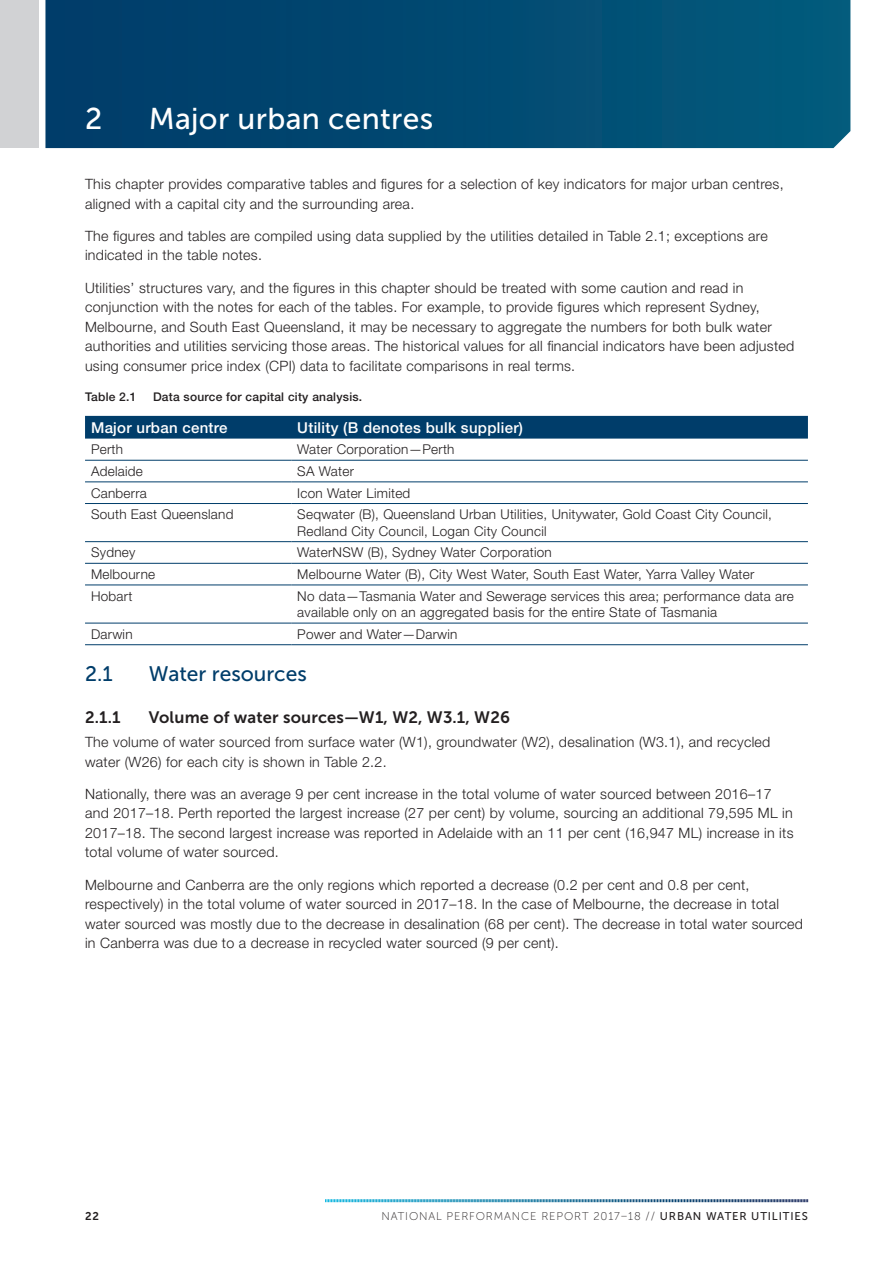
<style>
.page{position:relative;width:893px;height:1263px;background:#fff}
.page>*{position:absolute;margin:0;border:0;box-sizing:border-box;transform-origin:0 0}
.t1{font:30px "Museo Sans 500";letter-spacing:.01em;color:#fff}
.t2{font:21px "Museo Sans 500";color:#003d6a}
.t3{font:16.5px "Museo Sans 700";letter-spacing:.01em;color:#231f20}
.Table_header{font:500 15px "Helvetica Neue LT Std";letter-spacing:.02em;color:#fff}
.t4{font:300 14.25px/19.5px "Helvetica Neue LT Std";letter-spacing:.02em;color:#231f20}
.Table_text{font:300 13.5px/16.5px "Helvetica Neue LT Std";letter-spacing:.02em;color:#231f20}
.Caption_-_Figures{font:500 12px "Helvetica Neue LT Std";letter-spacing:.02em;color:#231f20}
.t5{font:11.25px "Museo Sans 100";letter-spacing:.075em;color:#231f20}
.t6{font:11.25px "Museo Sans 700";color:#231f20}
.s1{font-family:"Museo Sans 500"}
</style>
<div class="page">
<svg style="left:325px;top:1199px;width:483px;height:4px;background:#82b1c7"></svg>
<svg style="left:45px;top:0;width:805px;height:148px;background:#014a72"></svg>
<div style="left:0;top:0;width:38px;height:148px;background:#d1d2d4"></div>
<div style="left:85px;top:416px;width:723px;height:23px;background:#003d6a"></div>
<hr style="left:291px;top:644px;width:517px;height:1px;background:#003d6a">
<hr style="left:85px;top:460px;width:206px;height:1px;background:#003d6a">
<hr style="left:291px;top:460px;width:517px;height:1px;background:#003d6a">
<hr style="left:85px;top:482px;width:206px;height:1px;background:#003d6a">
<hr style="left:291px;top:482px;width:517px;height:1px;background:#003d6a">
<hr style="left:85px;top:503px;width:206px;height:1px;background:#003d6a">
<hr style="left:291px;top:503px;width:517px;height:1px;background:#003d6a">
<hr style="left:85px;top:541px;width:206px;height:1px;background:#003d6a">
<hr style="left:291px;top:541px;width:517px;height:1px;background:#003d6a">
<hr style="left:85px;top:563px;width:206px;height:1px;background:#003d6a">
<hr style="left:291px;top:563px;width:517px;height:1px;background:#003d6a">
<hr style="left:85px;top:585px;width:206px;height:1px;background:#003d6a">
<hr style="left:291px;top:585px;width:517px;height:1px;background:#003d6a">
<hr style="left:85px;top:623px;width:206px;height:1px;background:#003d6a">
<hr style="left:85px;top:644px;width:206px;height:1px;background:#003d6a">
<hr style="left:291px;top:623px;width:517px;height:1px;background:#003d6a">
<p class="t1" style="left:85px;top:102px;width:19px">2</p>
<p class="t1" style="left:149px;top:102px;width:286px">Major urban centres</p>
<p class="t4" style="left:85px;top:174px;width:700px">This chapter provides comparative tables and figures for a selection of key indicators for major urban centres, aligned with a capital city and the surrounding area.</p>
<p class="t4" style="left:85px;top:226px;width:684px">The figures and tables are compiled using data supplied by the utilities detailed in Table 2.1; exceptions are indicated in the table notes.</p>
<p class="t4" style="left:85px;top:277px;width:711px">Utilities’ structures vary, and the figures in this chapter should be treated with some caution and read in conjunction with the notes for each of the tables. For example, to provide figures which represent Sydney, Melbourne, and South East Queensland, it may be necessary to aggregate the numbers for both bulk water authorities and utilities servicing those areas. The historical values for all financial indicators have been adjusted using consumer price index (CPI) data to facilitate comparisons in real terms.</p>
<p class="Caption_-_Figures" style="left:85px;top:390px;width:53px">Table 2.1</p>
<p class="Caption_-_Figures" style="left:153px;top:390px;width:211px">Data source for capital city analysis.</p>
<p class="Table_header" style="left:91px;top:418px;width:138px">Major urban centre</p>
<p class="Table_header" style="left:297px;top:418px;width:227px">Utility (B denotes bulk supplier)</p>
<p class="Table_text" style="left:91px;top:441px;width:34px">Perth</p>
<p class="Table_text" style="left:297px;top:441px;width:159px">Water Corporation—Perth</p>
<p class="Table_text" style="left:91px;top:462px;width:53px">Adelaide</p>
<p class="Table_text" style="left:297px;top:462px;width:58px">SA Water</p>
<p class="Table_text" style="left:91px;top:484px;width:57px">Canberra</p>
<p class="Table_text" style="left:297px;top:484px;width:115px">Icon Water Limited</p>
<p class="Table_text" style="left:91px;top:506px;width:144px">South East Queensland</p>
<p class="Table_text" style="left:297px;top:506px;width:476px">Seqwater (B), Queensland Urban Utilities, Unitywater, Gold Coast City Council,<br>Redland City Council, Logan City Council</p>
<p class="Table_text" style="left:91px;top:544px;width:46px">Sydney</p>
<p class="Table_text" style="left:297px;top:544px;width:256px">WaterNSW (B), Sydney Water Corporation</p>
<p class="Table_text" style="left:91px;top:566px;width:66px">Melbourne</p>
<p class="Table_text" style="left:297px;top:566px;width:459px">Melbourne Water (B), City West Water, South East Water, Yarra Valley Water</p>
<p class="Table_text" style="left:91px;top:587px;width:43px">Hobart</p>
<p class="Table_text" style="left:297px;top:587px;width:498px">No data—Tasmania Water and Sewerage services this area; performance data are available only on an aggregated basis for the entire State of Tasmania</p>
<p class="Table_text" style="left:91px;top:625px;width:43px">Darwin</p>
<p class="Table_text" style="left:297px;top:625px;width:162px">Power and Water—Darwin</p>
<p class="t2" style="left:85px;top:662px;width:29px">2.1</p>
<p class="t2" style="left:149px;top:662px;width:159px">Water resources</p>
<p class="t3" style="left:85px;top:708px;width:37px">2.1.1</p>
<p class="t3" style="left:149px;top:708px;width:363px">Volume of water sources—W1, W2, W3.1, W26</p>
<p class="t4" style="left:85px;top:732px;width:687px">The volume of water sourced from surface water (W1), groundwater (W2), desalination (W3.1), and recycled water (W26) for each city is shown in Table 2.2.</p>
<p class="t4" style="left:85px;top:784px;width:710px">Nationally, there was an average 9 per cent increase in the total volume of water sourced between 2016–17 and 2017–18. Perth reported the largest increase (27 per cent) by volume, sourcing an additional 79,595 ML in 2017–18. The second largest increase was reported in Adelaide with an 11 per cent (16,947 ML) increase in its total volume of water sourced.</p>
<p class="t4" style="left:85px;top:874px;width:719px">Melbourne and Canberra are the only regions which reported a decrease (0.2 per cent and 0.8 per cent, respectively) in the total volume of water sourced in 2017–18. In the case of Melbourne, the decrease in total water sourced was mostly due to the decrease in desalination (68 per cent). The decrease in total water sourced in Canberra was due to a decrease in recycled water sourced (9 per cent).</p>
<p class="t6" style="left:85px;top:1210px;width:15px">22</p>
<p class="t5" style="left:381px;top:1210px;width:428px">NATIONAL PERFORMANCE REPORT 2017–18 // <span class="s1">URBAN WATER UTILITIES</span></p>
</div>
